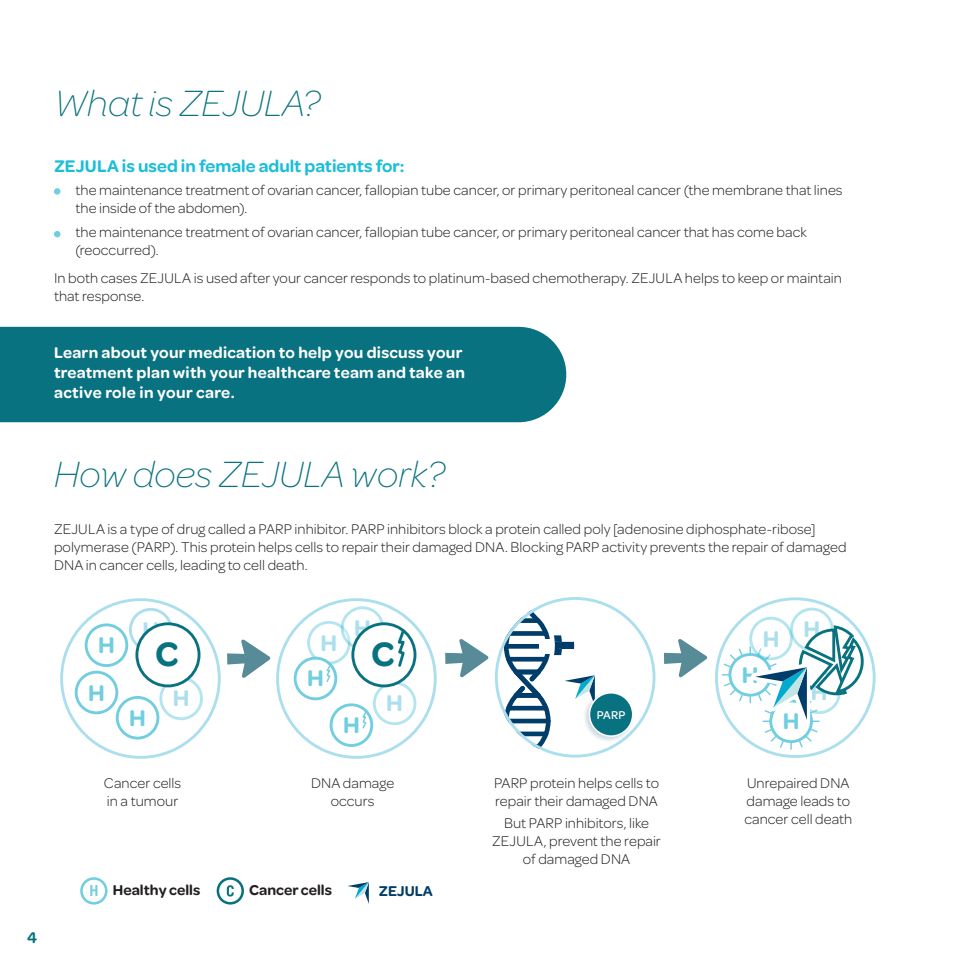
<style>
.page{position:relative;width:972px;height:972px;background:#fff}
.page>*{position:absolute;margin:0;border:0;box-sizing:border-box;transform-origin:0 0}
.t1{font:italic 200 39px "Omnes";color:#097280}
.t2{font:600 36.15px "Omnes";color:#097280}
.t3{font:600 24.15px "Omnes";color:#acdfed}
.t4{font:600 24.15px "Omnes";color:#71cee1}
.t5{font:600 18px "Omnes";color:#1cbed8}
.t6{font:600 16.5px/19.8px "Omnes";letter-spacing:.015em;color:#fff}
.t7{font:600 16.5px "Omnes";color:#097280}
.t8{font:600 15.15px "Omnes";color:#231f20}
.t9{font:600 15.15px "Omnes";color:#003d6a}
.t10{font:300 15px/18px "Omnes";letter-spacing:.005em;color:#231f20}
.t11{font:500 12.15px "Omnes";color:#fff}
</style>
<div class="page">
<div style="left:790px;top:608px;width:44px;height:43px;border:3px solid #00abcd;border-radius:50%"></div>
<div style="left:217px;top:877px;width:27px;height:28px;border:3px solid #097280;border-radius:50%"></div>
<svg style="left:227px;top:885px;width:7px;height:12px"></svg>
<svg style="left:348px;top:882px;width:21px;height:22px"></svg>
<div style="left:54px;top:188px;width:6px;height:7px;background:#71cee1;border-radius:50%"></div>
<svg style="left:54px;top:231px;width:6px;height:6px"></svg>
<div style="left:80px;top:877px;width:28px;height:28px;border:3px solid #71cee1;border-radius:50%"></div>
<svg style="left:90px;top:885px;width:7px;height:11px"></svg>
<svg style="left:664px;top:639px;width:43px;height:38px"></svg>
<svg style="left:445px;top:639px;width:43px;height:38px"></svg>
<div style="left:715px;top:597px;width:161px;height:161px;border:3px solid #acdfed;border-radius:50%"></div>
<div style="left:582px;top:690px;width:53px;height:53px;background:#003d6a;opacity:.2"></div>
<div style="left:589px;top:693px;width:44px;height:43px;background:#097280;border-radius:50%"></div>
<div style="left:589px;top:692px;width:44px;height:45px;border:2px solid #fff;border-radius:50%"></div>
<svg style="left:502px;top:597px;width:116px;height:161px"></svg>
<svg style="left:227px;top:640px;width:43px;height:38px"></svg>
<div style="left:60px;top:598px;width:161px;height:161px;border:3px solid #acdfed;border-radius:50%"></div>
<div style="left:85px;top:623px;width:43px;height:44px;border:3px solid #71cee1;border-radius:50%"></div>
<div style="left:75px;top:671px;width:43px;height:43px;border:3px solid #71cee1;border-radius:50%"></div>
<div style="left:116px;top:696px;width:43px;height:44px;border:3px solid #71cee1;border-radius:50%"></div>
<div style="left:330px;top:703px;width:43px;height:44px;border:3px solid #71cee1;border-radius:50%"></div>
<hr style="left:790px;top:693px;width:2px;height:57px;background:#71cee1">
<svg style="left:130px;top:609px;width:41px;height:41px"></svg>
<div style="left:129px;top:608px;width:44px;height:43px;border:3px solid #acdfed;border-radius:50%"></div>
<div style="left:159px;top:677px;width:44px;height:43px;border:3px solid #00abcd;border-radius:50%"></div>
<div style="left:373px;top:682px;width:43px;height:43px;border:3px solid #00abcd;border-radius:50%"></div>
<svg style="left:751px;top:618px;width:40px;height:41px"></svg>
<div style="left:749px;top:617px;width:44px;height:43px;border:3px solid #00abcd;border-radius:50%"></div>
<div style="left:307px;top:621px;width:44px;height:44px;border:3px solid #00abcd;border-radius:50%"></div>
<svg style="left:342px;top:608px;width:41px;height:40px"></svg>
<div style="left:341px;top:606px;width:43px;height:44px;border:3px solid #00abcd;border-radius:50%"></div>
<div style="left:137px;top:624px;width:62px;height:62px;background:#fff;border-radius:50%"></div>
<div style="left:135px;top:622px;width:65px;height:65px;border:3px solid #097280;border-radius:50%"></div>
<div style="left:276px;top:598px;width:161px;height:161px;border:3px solid #acdfed;border-radius:50%"></div>
<svg style="left:361px;top:709px;width:8px;height:20px"></svg>
<div style="left:0;top:327px;width:566px;height:95px;background:#097280"></div>
<div style="left:353px;top:624px;width:62px;height:62px;background:#fff;border-radius:50%"></div>
<div style="left:351px;top:622px;width:65px;height:65px;border:3px solid #097280;border-radius:50%"></div>
<svg style="left:395px;top:627px;width:12px;height:40px"></svg>
<div style="left:295px;top:658px;width:41px;height:41px;background:#fff;border-radius:50%"></div>
<div style="left:294px;top:657px;width:43px;height:43px;border:3px solid #71cee1;border-radius:50%"></div>
<svg style="left:325px;top:662px;width:8px;height:20px"></svg>
<svg style="left:722px;top:624px;width:144px;height:125px"></svg>
<p class="t1" style="left:54px;top:77px;width:268px">What is ZEJULA?</p>
<p class="t5" style="left:54px;top:154px;width:352px">ZEJULA is used in female adult patients for:</p>
<p class="t10" style="left:75px;top:180px;width:769px">the maintenance treatment of ovarian cancer, fallopian tube cancer, or primary peritoneal cancer (the membrane that lines the inside of the abdomen).</p>
<p class="t10" style="left:75px;top:223px;width:733px">the maintenance treatment of ovarian cancer, fallopian tube cancer, or primary peritoneal cancer that has come back (reoccurred).</p>
<p class="t10" style="left:54px;top:268px;width:790px">In both cases ZEJULA is used after your cancer responds to platinum-based chemotherapy. ZEJULA helps to keep or maintain that response.</p>
<p class="t6" style="left:54px;top:342px;width:413px">Learn about your medication to help you discuss your treatment plan with your healthcare team and take an active role in your care.</p>
<p class="t1" style="left:54px;top:449px;width:392px">How does ZEJULA work?</p>
<p class="t10" style="left:54px;top:519px;width:794px">ZEJULA is a type of drug called a PARP inhibitor. PARP inhibitors block a protein called poly [adenosine diphosphate-ribose] polymerase (PARP). This protein helps cells to repair their damaged DNA. Blocking PARP activity prevents the repair of damaged<br>DNA in cancer cells, leading to cell death.</p>
<p class="t7" style="left:27px;top:926px;width:12px">4</p>
<p class="t4" style="left:98px;top:628px;width:18px">H</p>
<p class="t4" style="left:88px;top:676px;width:18px">H</p>
<p class="t3" style="left:354px;top:611px;width:18px">H</p>
<p class="t3" style="left:804px;top:613px;width:18px">H</p>
<p class="t3" style="left:142px;top:613px;width:18px">H</p>
<p class="t3" style="left:321px;top:626px;width:18px">H</p>
<p class="t3" style="left:763px;top:622px;width:18px">H</p>
<p class="t2" style="left:155px;top:629px;width:25px">C</p>
<p class="t2" style="left:371px;top:629px;width:25px">C</p>
<p class="t4" style="left:742px;top:658px;width:18px">H</p>
<p class="t4" style="left:307px;top:662px;width:18px">H</p>
<p class="t3" style="left:811px;top:675px;width:18px">H</p>
<p class="t3" style="left:173px;top:682px;width:18px">H</p>
<p class="t3" style="left:386px;top:687px;width:18px">H</p>
<p class="t4" style="left:129px;top:701px;width:18px">H</p>
<p class="t4" style="left:343px;top:708px;width:18px">H</p>
<p class="t11" style="left:597px;top:706px;width:30px">PARP</p>
<p class="t4" style="left:783px;top:704px;width:18px">H</p>
<p class="t10" style="left:104px;top:773px;width:79px">Cancer cells in a tumour</p>
<p class="t10" style="left:311px;top:773px;width:85px;text-align:center">DNA damage occurs</p>
<p class="t10" style="left:744px;top:773px;width:109px">Unrepaired DNA damage leads to cancer cell death</p>
<p class="t10" style="left:494px;top:773px;width:167px">PARP protein helps cells to repair their damaged DNA</p>
<p class="t10" style="left:492px;top:813px;width:170px;text-align:center">But PARP inhibitors, like<br>ZEJULA, prevent the repair of damaged DNA</p>
<p class="t8" style="left:113px;top:879px;width:89px">Healthy cells</p>
<p class="t8" style="left:249px;top:879px;width:84px">Cancer cells</p>
<p class="t9" style="left:379px;top:881px;width:55px">ZEJULA</p>
</div>
